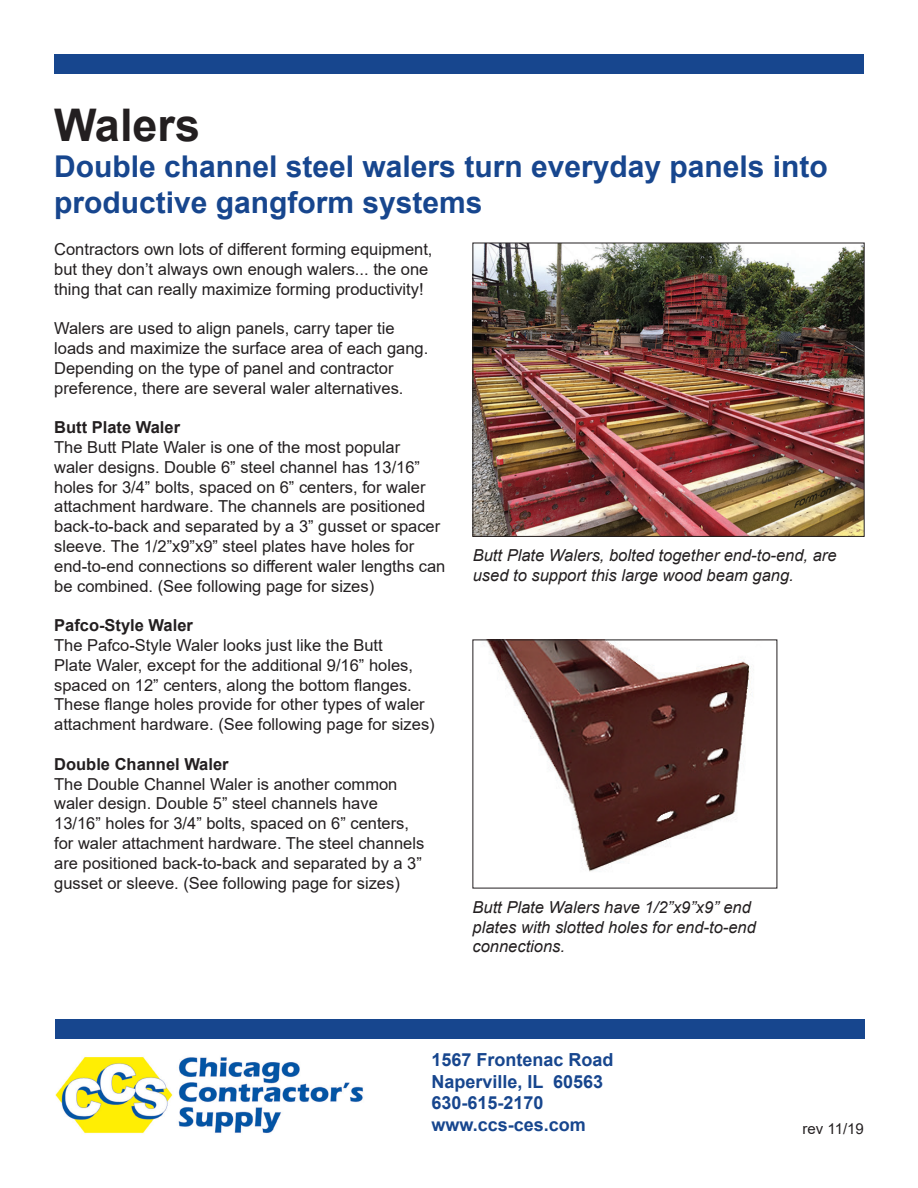
<style>
.page{position:relative;width:918px;height:1188px;background:#fff}
.page>*{position:absolute;margin:0;border:0;box-sizing:border-box;transform-origin:0 0}
.t1{font:700 45px "Arial";color:#231f20}
.t2{font:700 30px/36px "Arial";color:#17468e}
.t3{font:700 18px/21.6px "Arial";color:#17468e}
.t4{font:16.5px/19.8px "Arial";color:#231f20}
.t5{font:italic 16.5px/19.8px "Arial";color:#231f20}
.t6{font:700 16.5px "Arial";color:#231f20}
.t7{font:15px "Arial";color:#231f20}
</style>
<div class="page">
<div style="left:55px;top:1019px;width:810px;height:20px;background:#17468e"></div>
<div style="left:54px;top:54px;width:810px;height:20px;background:#17468e"></div>
<img style="left:55px;top:1057px;width:308px;height:77px">
<img style="left:475px;top:245px;width:387px;height:290px">
<div style="left:473px;top:243px;width:391px;height:294px;border:1px solid #231f20"></div>
<img style="left:487px;top:642px;width:265px;height:230px">
<p class="t1" style="left:54px;top:93px;width:147px">Walers</p>
<p class="t2" style="left:54px;top:149px;width:775px">Double channel steel walers turn everyday panels into productive gangform systems</p>
<p class="t4" style="left:54px;top:239px;width:380px">Contractors own lots of different forming equipment, but they don’t always own enough walers... the one thing that can really maximize forming productivity!</p>
<p class="t4" style="left:54px;top:318px;width:376px">Walers are used to align panels, carry taper tie loads and maximize the surface area of each gang.<br>Depending on the type of panel and contractor preference, there are several waler alternatives.</p>
<p class="t6" style="left:54px;top:416px;width:127px">Butt Plate Waler</p>
<p class="t4" style="left:54px;top:437px;width:393px">The Butt Plate Waler is one of the most popular<br>waler designs. Double 6” steel channel has 13/16” holes for 3/4” bolts, spaced on 6” centers, for waler attachment hardware. The channels are positioned back-to-back and separated by a 3” gusset or spacer sleeve. The 1/2”x9”x9” steel plates have holes for end-to-end connections so different waler lengths can be combined. (See following page for sizes)</p>
<p class="t6" style="left:54px;top:614px;width:140px">Pafco-Style Waler</p>
<p class="t4" style="left:54px;top:635px;width:382px">The Pafco-Style Waler looks just like the Butt<br>Plate Waler, except for the additional 9/16” holes, spaced on 12” centers, along the bottom flanges.<br>These flange holes provide for other types of waler attachment hardware. (See following page for sizes)</p>
<p class="t6" style="left:54px;top:752px;width:176px">Double Channel Waler</p>
<p class="t4" style="left:54px;top:774px;width:372px">The Double Channel Waler is another common waler design. Double 5” steel channels have 13/16” holes for 3/4” bolts, spaced on 6” centers, for waler attachment hardware. The steel channels are positioned back-to-back and separated by a 3” gusset or sleeve. (See following page for sizes)</p>
<p class="t5" style="left:473px;top:545px;width:365px">Butt Plate Walers, bolted together end-to-end, are used to support this large wood beam gang.</p>
<p class="t5" style="left:472px;top:897px;width:285px">Butt Plate Walers have 1/2”x9”x9” end plates with slotted holes for end-to-end connections.</p>
<p class="t3" style="left:431px;top:1049px;width:184px">1567 Frontenac Road<br>Naperville, IL 60563<br>630-615-2170 www.ccs-ces.com</p>
<p class="t7" style="left:803px;top:1118px;width:63px">rev 11/19</p>
</div>
